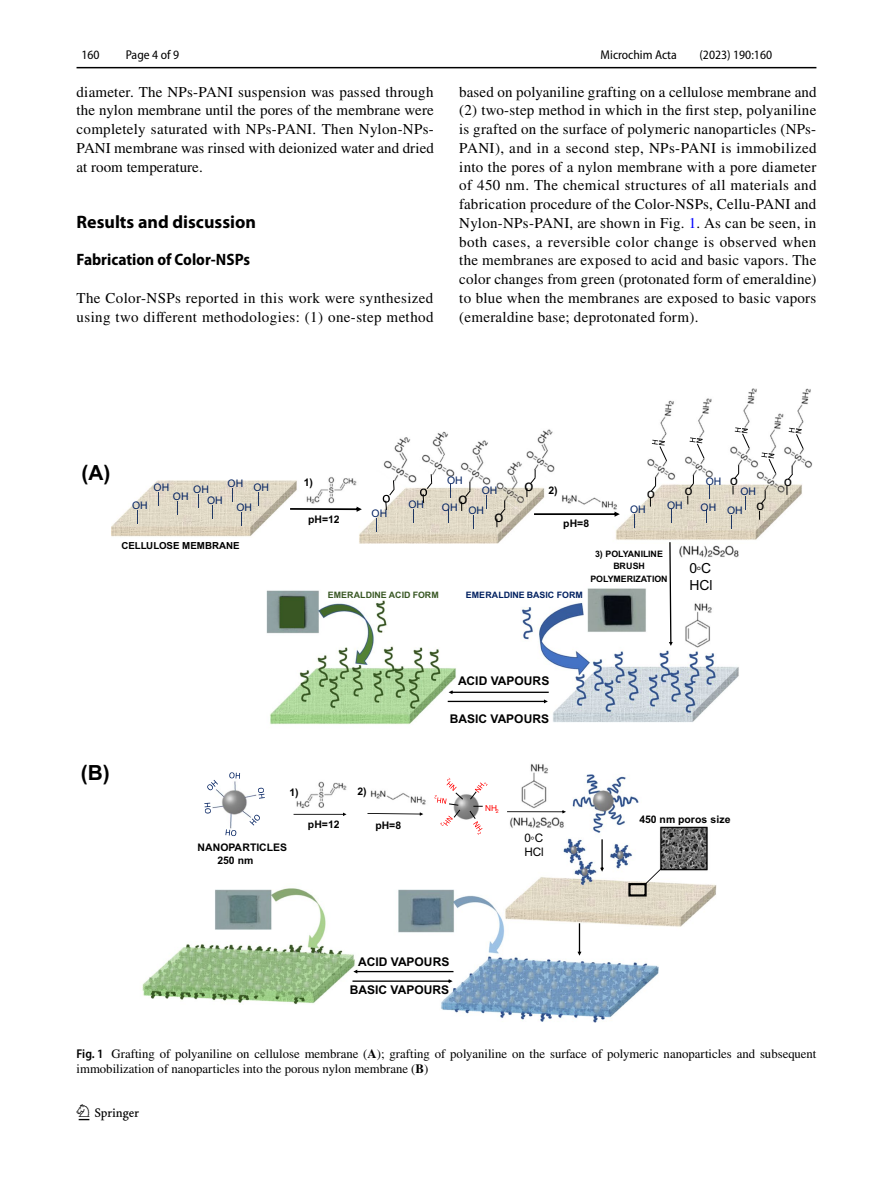
<style>
.page{position:relative;width:893px;height:1187px;background:#fff}
.page>*{position:absolute;margin:0;border:0;box-sizing:border-box;transform-origin:0 0}
.t1{font:22.5px "Springnew Regular 2";color:#000}
.t2{font:700 20.85px "Arial";color:#000}
.t3{font:700 18px "Myriad Pro";color:#000}
.t4{font:700 semi-condensed 16.5px "Myriad Pro";color:#000}
.t5{font:16.05px "Arial";color:#000}
.t6{font:15px/18.8px "STIX";letter-spacing:.02em;color:#000;text-align:justify}
.t7{font:13.95px/16.5px "Arial";color:#000}
.t8{font:12.75px/15px "STIX";color:#000}
.t9{font:semi-condensed 12.75px "Myriad Pro";color:#000}
.t10{font:700 12px "Arial";color:#000}
.t11{font:11.7px/14px "Arial";color:#000}
.t12{font:700 10.5px/12.6px "Arial";color:#000}
.t13{font:10.5px/10.4px "Arial";letter-spacing:.005em;color:#002060}
.t14{font:700 9.75px "Arial";letter-spacing:-.005em;color:#000}
.t15{font:700 8.85px/12.6px "Arial";letter-spacing:-.01em;color:#000;text-align:center}
.t16{font:700 8.85px "Arial";color:#002060}
.t17{font:700 8.85px "Arial";letter-spacing:.01em;color:#385723}
.t18{font:8.25px "Arial";color:#f00}
.s1{color:#00f}
.s2{font-family:"Myriad Pro";font-weight:600;font-stretch:semi-condensed}
.s3{font-weight:700}
</style>
<div class="page">
<hr style="left:77px;top:67px;width:739px;height:1px;background:#000">
<img style="left:111px;top:388px;width:701px;height:634px">
<svg style="left:137px;top:510px;width:1px;height:13px"></svg>
<svg style="left:158px;top:492px;width:1px;height:13px"></svg>
<svg style="left:177px;top:501px;width:1px;height:13px"></svg>
<svg style="left:198px;top:494px;width:1px;height:14px"></svg>
<svg style="left:212px;top:505px;width:1px;height:13px"></svg>
<svg style="left:232px;top:488px;width:1px;height:13px"></svg>
<svg style="left:241px;top:512px;width:1px;height:13px"></svg>
<svg style="left:258px;top:492px;width:1px;height:13px"></svg>
<svg style="left:383px;top:479px;width:12px;height:31px"></svg>
<svg style="left:413px;top:509px;width:1px;height:13px"></svg>
<svg style="left:451px;top:484px;width:1px;height:14px"></svg>
<svg style="left:448px;top:509px;width:1px;height:13px"></svg>
<svg style="left:527px;top:469px;width:9px;height:28px"></svg>
<svg style="left:420px;top:473px;width:13px;height:30px"></svg>
<svg style="left:461px;top:481px;width:45px;height:47px;background:#dad4c6"></svg>
<svg style="left:376px;top:518px;width:1px;height:13px"></svg>
<svg style="left:731px;top:515px;width:1px;height:13px"></svg>
<svg style="left:634px;top:514px;width:1px;height:13px"></svg>
<svg style="left:650px;top:439px;width:22px;height:84px"></svg>
<svg style="left:687px;top:437px;width:23px;height:86px"></svg>
<svg style="left:732px;top:427px;width:18px;height:82px"></svg>
<svg style="left:786px;top:427px;width:18px;height:68px"></svg>
<svg style="left:759px;top:452px;width:17px;height:68px"></svg>
<svg style="left:290px;top:506px;width:72px;height:6px"></svg>
<svg style="left:534px;top:511px;width:86px;height:5px"></svg>
<svg style="left:669px;top:542px;width:4px;height:104px"></svg>
<svg style="left:448px;top:690px;width:101px;height:13px"></svg>
<svg style="left:470px;top:782px;width:18px;height:17px"></svg>
<svg style="left:435px;top:777px;width:28px;height:48px"></svg>
<svg style="left:469px;top:806px;width:14px;height:29px"></svg>
<svg style="left:507px;top:810px;width:59px;height:3px"></svg>
<svg style="left:294px;top:812px;width:52px;height:4px"></svg>
<svg style="left:367px;top:812px;width:56px;height:3px"></svg>
<svg style="left:207px;top:779px;width:11px;height:11px"></svg>
<svg style="left:229px;top:772px;width:11px;height:6px"></svg>
<svg style="left:204px;top:802px;width:7px;height:11px"></svg>
<svg style="left:225px;top:829px;width:11px;height:7px"></svg>
<svg style="left:250px;top:814px;width:10px;height:11px"></svg>
<svg style="left:258px;top:787px;width:7px;height:11px"></svg>
<svg style="left:628px;top:867px;width:34px;height:29px"></svg>
<svg style="left:353px;top:969px;width:100px;height:4px"></svg>
<svg style="left:352px;top:979px;width:101px;height:4px"></svg>
<svg style="left:600px;top:839px;width:4px;height:32px"></svg>
<svg style="left:577px;top:923px;width:4px;height:32px"></svg>
<p class="t9" style="left:82px;top:48px;width:20px">160</p>
<p class="t9" style="left:126px;top:48px;width:55px">Page 4 of 9</p>
<p class="t6" style="left:77px;top:83px;width:359px">diameter. The NPs-PANI suspension was passed through the nylon membrane until the pores of the membrane were completely saturated with NPs-PANI. Then Nylon-NPs-PANI membrane was rinsed with deionized water and dried at room temperature.</p>
<p class="t3" style="left:77px;top:210px;width:181px">Results and discussion</p>
<p class="t4" style="left:77px;top:251px;width:175px">Fabrication of Color‑NSPs</p>
<p class="t6" style="left:77px;top:289px;width:359px">The Color-NSPs reported in this work were synthesized using two different methodologies: (1) one-step method</p>
<p class="t9" style="left:601px;top:48px;width:78px">Microchim Acta</p>
<p class="t9" style="left:699px;top:48px;width:74px">(2023) 190:160</p>
<p class="t6" style="left:459px;top:83px;width:359px">based on polyaniline grafting on a cellulose membrane and (2) two-step method in which in the first step, polyaniline is grafted on the surface of polymeric nanoparticles (NPs-PANI), and in a second step, NPs-PANI is immobilized into the pores of a nylon membrane with a pore diameter of 450 nm. The chemical structures of all materials and fabrication procedure of the Color-NSPs, Cellu-PANI and Nylon-NPs-PANI, are shown in Fig. <span class="s1">1</span>. As can be seen, in both cases, a reversible color change is observed when the membranes are exposed to acid and basic vapors. The color changes from green (protonated form of emeraldine) to blue when the membranes are exposed to basic vapors (emeraldine base; deprotonated form).</p>
<h2 class="t2" style="left:82px;top:460px;width:30px">(A)</h2>
<p class="t13" style="left:227px;top:478px;width:17px">OH</p>
<p class="t13" style="left:236px;top:502px;width:17px">OH</p>
<p class="t13" style="left:253px;top:482px;width:17px">OH</p>
<p class="t13" style="left:154px;top:482px;width:17px">OH</p>
<p class="t13" style="left:173px;top:491px;width:17px">OH</p>
<p class="t13" style="left:207px;top:484px;width:17px;text-indent:-14px">OH<br>OH</p>
<p class="t13" style="left:132px;top:500px;width:17px">OH</p>
<p class="t14" style="left:122px;top:540px;width:119px">CELLULOSE MEMBRANE</p>
<p class="t13" style="left:447px;top:475px;width:17px">OH</p>
<p class="t5" style="left:458px;top:488px;width:10px">o</p>
<p class="t12" style="left:304px;top:476px;width:11px">1)</p>
<p class="t13" style="left:482px;top:485px;width:17px">OH</p>
<p class="t5" style="left:524px;top:476px;width:10px">o</p>
<p class="t12" style="left:548px;top:484px;width:11px">2)</p>
<p class="t13" style="left:408px;top:499px;width:17px">OH</p>
<p class="t13" style="left:442px;top:502px;width:17px">OH</p>
<p class="t13" style="left:372px;top:508px;width:17px">OH</p>
<p class="t13" style="left:468px;top:504px;width:17px">OH</p>
<p class="t5" style="left:494px;top:506px;width:10px">o</p>
<p class="t12" style="left:308px;top:513px;width:33px">pH=12</p>
<p class="t12" style="left:563px;top:517px;width:27px">pH=8</p>
<p class="t13" style="left:706px;top:476px;width:17px">OH</p>
<p class="t13" style="left:701px;top:502px;width:17px">OH</p>
<p class="t7" style="left:730px;top:472px;width:9px">o</p>
<p class="t7" style="left:784px;top:472px;width:9px">o</p>
<p class="t7" style="left:757px;top:497px;width:9px">o</p>
<p class="t13" style="left:740px;top:486px;width:17px">OH</p>
<p class="t7" style="left:647px;top:484px;width:9px">o</p>
<p class="t7" style="left:685px;top:482px;width:9px">o</p>
<p class="t13" style="left:667px;top:500px;width:17px">OH</p>
<p class="t13" style="left:630px;top:504px;width:17px">OH</p>
<p class="t13" style="left:727px;top:505px;width:17px">OH</p>
<p class="t17" style="left:328px;top:589px;width:113px">EMERALDINE ACID FORM</p>
<p class="t16" style="left:466px;top:589px;width:119px">EMERALDINE BASIC FORM</p>
<p class="t15" style="left:590px;top:547px;width:79px">3) POLYANILINE<br>BRUSH<br>POLYMERIZATION</p>
<p class="t7" style="left:689px;top:560px;width:25px">0◦C<br>HCl</p>
<h2 class="t2" style="left:81px;top:760px;width:30px">(B)</h2>
<p class="t12" style="left:290px;top:785px;width:11px">1)</p>
<p class="t12" style="left:217px;top:841px;width:71px;text-indent:-20px">NANOPARTICLES<br>250 nm</p>
<p class="t12" style="left:308px;top:817px;width:33px">pH=12</p>
<p class="t12" style="left:357px;top:785px;width:11px">2)</p>
<p class="t12" style="left:375px;top:818px;width:27px">pH=8</p>
<p class="t10" style="left:458px;top:673px;width:93px">ACID VAPOURS</p>
<p class="t10" style="left:450px;top:711px;width:101px">BASIC VAPOURS</p>
<p class="t18" style="left:485px;top:803px;width:15px">NH<sub>2</sub></p>
<p class="t11" style="left:524px;top:830px;width:21px">0◦C<br>HCl</p>
<p class="t12" style="left:639px;top:813px;width:93px">450 nm poros size</p>
<p class="t10" style="left:358px;top:954px;width:93px">ACID VAPOURS</p>
<p class="t10" style="left:350px;top:983px;width:101px">BASIC VAPOURS</p>
<p class="t8" style="left:77px;top:1047px;width:741px"><span class="s2">Fig. 1</span> Grafting of polyaniline on cellulose membrane (<span class="s3">A</span>); grafting of polyaniline on the surface of polymeric nanoparticles and subsequent immobilization of nanoparticles into the porous nylon membrane (<span class="s3">B</span>)</p>
<h1 class="t1" style="left:79px;top:1104px;width:62px">1 3</h1>
</div>
